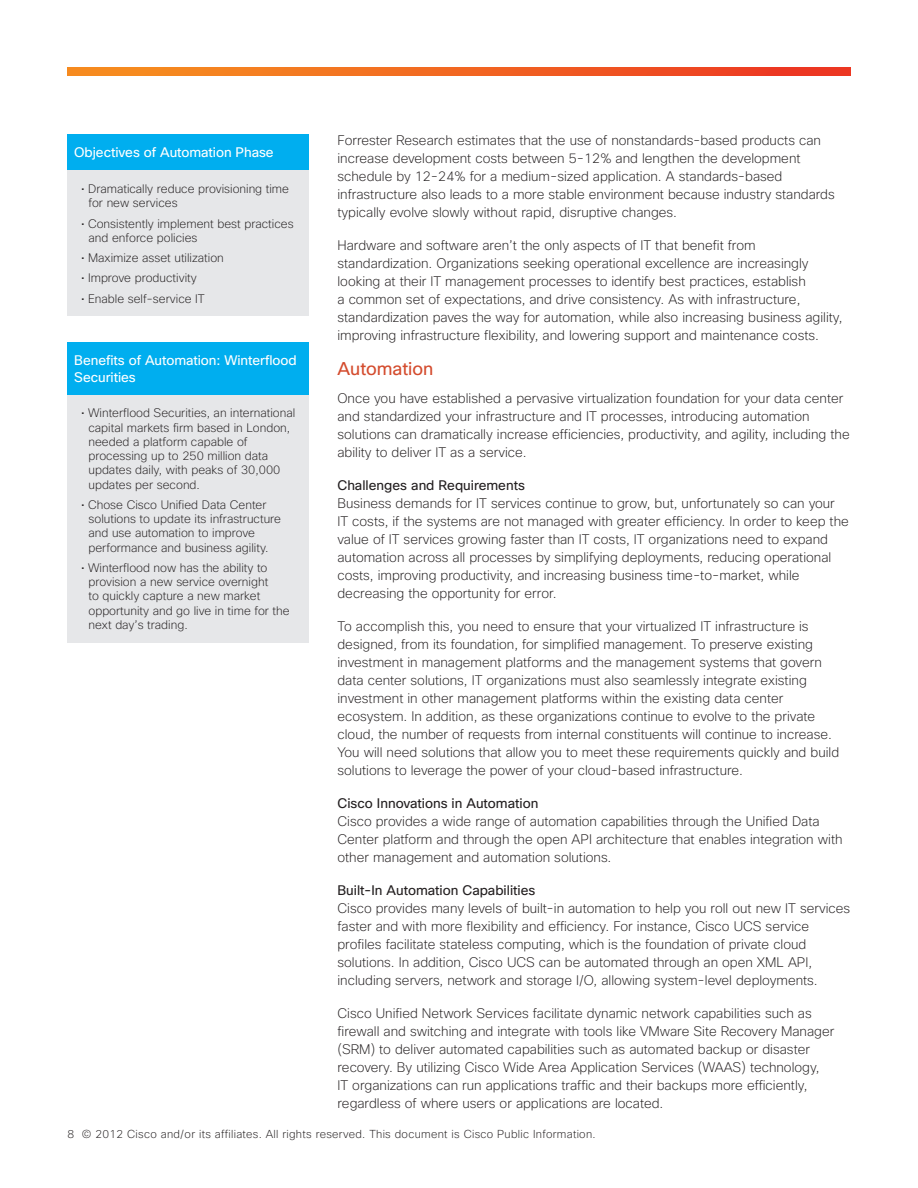
<style>
.page{position:relative;width:918px;height:1188px;background:#fff}
.page>*{position:absolute;margin:0;border:0;box-sizing:border-box;transform-origin:0 0}
.Subhead_1{font:18px "Cisco Sans";color:#d44c2e}
.Body_1{font:200 13.5px/18px "Cisco Sans";color:#231f20}
.Subhead_2{font:13.5px "Cisco Sans";color:#231f20}
.Table_Callout_head{font:13.5px/16.5px "Cisco Sans";letter-spacing:-.005em;color:#fff}
.t1{font:200 12px/14.2px "Cisco Sans";color:#231f20}
.t2{font:200 11.25px "Cisco Sans";letter-spacing:.025em;color:#231f20}
</style>
<div class="page">
<svg style="left:68px;top:68px;width:782px;height:8px"></svg>
<div style="left:68px;top:342px;width:241px;height:53px;background:#00aeef"></div>
<div style="left:68px;top:395px;width:241px;height:247px;background:#e6e7e9"></div>
<div style="left:68px;top:135px;width:241px;height:36px;background:#00aeef"></div>
<div style="left:68px;top:171px;width:241px;height:145px;background:#e6e7e9"></div>
<p class="Table_Callout_head" style="left:74px;top:144px;width:201px">Objectives of Automation Phase</p>
<p class="t1" style="left:88px;top:182px;width:202px;text-indent:-8px">• Dramatically reduce provisioning time for new services</p>
<p class="t1" style="left:88px;top:216px;width:207px;text-indent:-8px">• Consistently implement best practices and enforce policies</p>
<p class="t1" style="left:81px;top:251px;width:144px">• Maximize asset utilization</p>
<p class="t1" style="left:81px;top:271px;width:117px">• Improve productivity</p>
<p class="t1" style="left:81px;top:291px;width:125px">• Enable self-service IT</p>
<p class="Table_Callout_head" style="left:74px;top:352px;width:224px">Benefits of Automation: Winterflood<br>Securities</p>
<p class="t1" style="left:88px;top:406px;width:208px;text-indent:-8px">• Winterflood Securities, an international capital markets firm based in London, needed a platform capable of processing up to 250 million data updates daily, with peaks of 30,000 updates per second.</p>
<p class="t1" style="left:88px;top:497px;width:194px;text-indent:-8px">• Chose Cisco Unified Data Center solutions to update its infrastructure and use automation to improve performance and business agility.</p>
<p class="t1" style="left:88px;top:560px;width:203px;text-indent:-8px">• Winterflood now has the ability to provision a new service overnight<br>to quickly capture a new market opportunity and go live in time for the next day’s trading.</p>
<p class="Body_1" style="left:338px;top:131px;width:499px">Forrester Research estimates that the use of nonstandards-based products can increase development costs between 5-12% and lengthen the development schedule by 12-24% for a medium-sized application. A standards-based infrastructure also leads to a more stable environment because industry standards typically evolve slowly without rapid, disruptive changes.</p>
<p class="Body_1" style="left:338px;top:236px;width:507px">Hardware and software aren’t the only aspects of IT that benefit from standardization. Organizations seeking operational excellence are increasingly looking at their IT management processes to identify best practices, establish<br>a common set of expectations, and drive consistency. As with infrastructure, standardization paves the way for automation, while also increasing business agility, improving infrastructure flexibility, and lowering support and maintenance costs.</p>
<p class="Subhead_1" style="left:338px;top:357px;width:97px">Automation</p>
<p class="Body_1" style="left:338px;top:389px;width:514px">Once you have established a pervasive virtualization foundation for your data center and standardized your infrastructure and IT processes, introducing automation solutions can dramatically increase efficiencies, productivity, and agility, including the ability to deliver IT as a service.</p>
<p class="Subhead_2" style="left:338px;top:477px;width:189px">Challenges and Requirements</p>
<p class="Body_1" style="left:338px;top:494px;width:513px">Business demands for IT services continue to grow, but, unfortunately so can your IT costs, if the systems are not managed with greater efficiency. In order to keep the value of IT services growing faster than IT costs, IT organizations need to expand automation across all processes by simplifying deployments, reducing operational costs, improving productivity, and increasing business time-to-market, while decreasing the opportunity for error.</p>
<p class="Body_1" style="left:338px;top:617px;width:503px">To accomplish this, you need to ensure that your virtualized IT infrastructure is designed, from its foundation, for simplified management. To preserve existing investment in management platforms and the management systems that govern data center solutions, IT organizations must also seamlessly integrate existing investment in other management platforms within the existing data center ecosystem. In addition, as these organizations continue to evolve to the private cloud, the number of requests from internal constituents will continue to increase.<br>You will need solutions that allow you to meet these requirements quickly and build solutions to leverage the power of your cloud-based infrastructure.</p>
<p class="Subhead_2" style="left:338px;top:795px;width:202px">Cisco Innovations in Automation</p>
<p class="Body_1" style="left:338px;top:812px;width:507px">Cisco provides a wide range of automation capabilities through the Unified Data<br>Center platform and through the open API architecture that enables integration with other management and automation solutions.</p>
<p class="Subhead_2" style="left:338px;top:882px;width:199px">Built-In Automation Capabilities</p>
<p class="Body_1" style="left:338px;top:899px;width:514px">Cisco provides many levels of built-in automation to help you roll out new IT services faster and with more flexibility and efficiency. For instance, Cisco UCS service profiles facilitate stateless computing, which is the foundation of private cloud solutions. In addition, Cisco UCS can be automated through an open XML API, including servers, network and storage I/O, allowing system-level deployments.</p>
<p class="Body_1" style="left:338px;top:1004px;width:498px">Cisco Unified Network Services facilitate dynamic network capabilities such as firewall and switching and integrate with tools like VMware Site Recovery Manager (SRM) to deliver automated capabilities such as automated backup or disaster recovery. By utilizing Cisco Wide Area Application Services (WAAS) technology,<br>IT organizations can run applications traffic and their backups more efficiently, regardless of where users or applications are located.</p>
<p class="t2" style="left:68px;top:1127px;width:530px">8 © 2012 Cisco and/or its affiliates. All rights reserved. This document is Cisco Public Information.</p>
</div>
